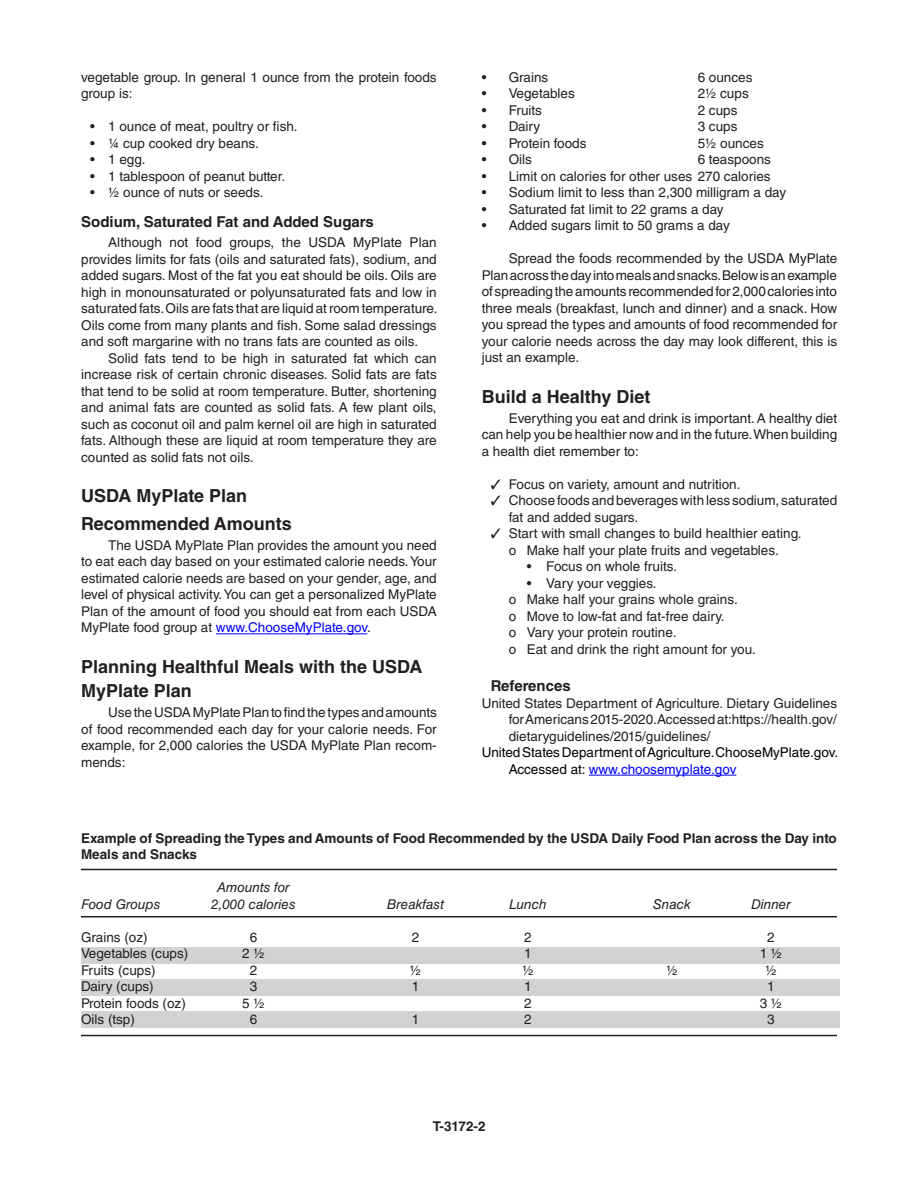
<style>
.page{position:relative;width:918px;height:1188px;background:#fff}
.page>*{position:absolute;margin:0;border:0;box-sizing:border-box;transform-origin:0 0}
.Subhead_1{font:700 18px/24px "Helvetica LT Std";color:#231f20}
.Subhead_2{font:700 15px "Helvetica LT Std";color:#231f20}
.Bulleted_Text{font:700 15px "Helvetica LT Std";color:#231f20}
.Body_Text{font:13.5px/16.5px "Helvetica LT Std";color:#231f20;text-align:justify}
.Bulleted_Text-2{font:13.5px/16.5px "Helvetica LT Std";color:#231f20}
.Numbered_Text{font:13.5px/16.5px "Helvetica LT Std";color:#231f20;text-align:justify}
.Body_Text-2{font:700 13.5px/16.5px "Helvetica LT Std";color:#231f20}
.Numbered_Text-2{font:13.5px/16.5px "Helvetica LT Std";color:#000}
.Body_Text-3{font:italic 13.5px "Helvetica LT Std";color:#231f20}
.s1{color:#00f}
</style>
<div class="page">
<hr style="left:216px;top:634px;width:151px;height:1px;background:#00f">
<hr style="left:589px;top:775px;width:147px;height:1px;background:#00f">
<div style="left:81px;top:1011px;width:758px;height:17px;background:#d1d2d4"></div>
<div style="left:81px;top:979px;width:758px;height:17px;background:#d1d2d4"></div>
<div style="left:81px;top:947px;width:758px;height:17px;background:#d1d2d4"></div>
<hr style="left:81px;top:869px;width:756px;height:1px;background:#231f20">
<hr style="left:81px;top:916px;width:756px;height:1px;background:#231f20">
<hr style="left:81px;top:1035px;width:756px;height:1px;background:#231f20">
<p class="Body_Text" style="left:81px;top:69px;width:357px">vegetable group. In general 1 ounce from the protein foods group is:</p>
<p class="Bulleted_Text-2" style="left:90px;top:118px;width:209px">• 1 ounce of meat, poultry or fish.</p>
<p class="Bulleted_Text-2" style="left:90px;top:135px;width:170px">• ¼ cup cooked dry beans.</p>
<p class="Bulleted_Text-2" style="left:90px;top:151px;width:57px">• 1 egg.</p>
<p class="Bulleted_Text-2" style="left:90px;top:168px;width:197px">• 1 tablespoon of peanut butter.</p>
<p class="Bulleted_Text-2" style="left:90px;top:184px;width:175px">• ½ ounce of nuts or seeds.</p>
<p class="Subhead_2" style="left:81px;top:213px;width:294px">Sodium, Saturated Fat and Added Sugars</p>
<p class="Body_Text" style="left:81px;top:234px;width:358px;text-indent:27px">Although not food groups, the USDA MyPlate Plan provides limits for fats (oils and saturated fats), sodium, and added sugars. Most of the fat you eat should be oils. Oils are high in monounsaturated or polyunsaturated fats and low in saturated fats. Oils are fats that are liquid at room temperature.<br>Oils come from many plants and fish. Some salad dressings and soft margarine with no trans fats are counted as oils.</p>
<p class="Body_Text" style="left:81px;top:350px;width:357px;text-indent:27px">Solid fats tend to be high in saturated fat which can increase risk of certain chronic diseases. Solid fats are fats that tend to be solid at room temperature. Butter, shortening and animal fats are counted as solid fats. A few plant oils, such as coconut oil and palm kernel oil are high in saturated fats. Although these are liquid at room temperature they are counted as solid fats not oils.</p>
<p class="Subhead_1" style="left:81px;top:484px;width:168px">USDA MyPlate Plan</p>
<p class="Subhead_1" style="left:81px;top:511px;width:212px">Recommended Amounts</p>
<p class="Body_Text" style="left:81px;top:537px;width:357px;text-indent:27px">The USDA MyPlate Plan provides the amount you need to eat each day based on your estimated calorie needs. Your estimated calorie needs are based on your gender, age, and level of physical activity. You can get a personalized MyPlate Plan of the amount of food you should eat from each USDA MyPlate food group at <span class="s1">www.ChooseMyPlate.gov</span>.</p>
<p class="Subhead_1" style="left:81px;top:654px;width:343px">Planning Healthful Meals with the USDA<br>MyPlate Plan</p>
<p class="Body_Text" style="left:81px;top:704px;width:357px;text-indent:27px">Use the USDA MyPlate Plan to find the types and amounts of food recommended each day for your calorie needs. For example, for 2,000 calories the USDA MyPlate Plan recom&shy;mends:</p>
<p class="Body_Text" style="left:482px;top:69px;width:68px">• Grains</p>
<p class="Body_Text" style="left:698px;top:69px;width:56px">6 ounces</p>
<p class="Body_Text" style="left:482px;top:85px;width:95px">• Vegetables</p>
<p class="Body_Text" style="left:698px;top:85px;width:53px">2½ cups</p>
<p class="Body_Text" style="left:482px;top:102px;width:62px">• Fruits</p>
<p class="Body_Text" style="left:698px;top:102px;width:41px">2 cups</p>
<p class="Body_Text" style="left:482px;top:118px;width:60px">• Dairy</p>
<p class="Body_Text" style="left:698px;top:118px;width:41px">3 cups</p>
<p class="Body_Text" style="left:482px;top:135px;width:106px">• Protein foods</p>
<p class="Body_Text" style="left:698px;top:135px;width:68px">5½ ounces</p>
<p class="Body_Text" style="left:482px;top:151px;width:52px">• Oils</p>
<p class="Body_Text" style="left:698px;top:151px;width:75px">6 teaspoons</p>
<p class="Body_Text" style="left:482px;top:168px;width:290px">• Limit on calories for other uses 270 calories</p>
<p class="Body_Text" style="left:482px;top:184px;width:306px">• Sodium limit to less than 2,300 milligram a day</p>
<p class="Body_Text" style="left:482px;top:201px;width:243px">• Saturated fat limit to 22 grams a day</p>
<p class="Body_Text" style="left:482px;top:217px;width:250px">• Added sugars limit to 50 grams a day</p>
<p class="Body_Text" style="left:482px;top:250px;width:357px;text-indent:27px">Spread the foods recommended by the USDA MyPlate Plan across the day into meals and snacks. Below is an example of spreading the amounts recommended for 2,000 calories into three meals (breakfast, lunch and dinner) and a snack. How you spread the types and amounts of food recommended for your calorie needs across the day may look different, this is just an example.</p>
<p class="Subhead_1" style="left:482px;top:384px;width:170px">Build a Healthy Diet</p>
<p class="Body_Text" style="left:482px;top:410px;width:357px;text-indent:27px">Everything you eat and drink is important. A healthy diet can help you be healthier now and in the future. When building a health diet remember to:</p>
<p class="Bulleted_Text-2" style="left:491px;top:476px;width:251px">✓ Focus on variety, amount and nutrition.</p>
<p class="Bulleted_Text-2" style="left:509px;top:492px;width:330px;text-indent:-18px">✓ Choose foods and beverages with less sodium, saturated fat and added sugars.</p>
<p class="Bulleted_Text-2" style="left:491px;top:525px;width:312px">✓ Start with small changes to build healthier eating.</p>
<p class="Bulleted_Text-2" style="left:509px;top:542px;width:272px">o Make half your plate fruits and vegetables.</p>
<p class="Bulleted_Text-2" style="left:527px;top:558px;width:152px">• Focus on whole fruits.</p>
<p class="Bulleted_Text-2" style="left:527px;top:575px;width:131px">• Vary your veggies.</p>
<p class="Bulleted_Text-2" style="left:509px;top:591px;width:231px">o Make half your grains whole grains.</p>
<p class="Bulleted_Text-2" style="left:509px;top:608px;width:217px">o Move to low-fat and fat-free dairy.</p>
<p class="Bulleted_Text-2" style="left:509px;top:624px;width:169px">o Vary your protein routine.</p>
<p class="Bulleted_Text-2" style="left:509px;top:641px;width:249px">o Eat and drink the right amount for you.</p>
<p class="Bulleted_Text" style="left:491px;top:677px;width:82px">References</p>
<p class="Numbered_Text" style="left:509px;top:695px;width:330px;text-indent:-27px">United States Department of Agriculture. Dietary Guidelines for Americans 2015-2020. Accessed at:https://health.gov/ dietaryguidelines/2015/guidelines/</p>
<p class="Numbered_Text-2" style="left:509px;top:744px;width:331px;text-indent:-27px">United States Department of Agriculture. ChooseMyPlate.gov.<br>Accessed at: <span class="s1">www.choosemyplate.gov</span></p>
<p class="Body_Text-2" style="left:81px;top:830px;width:757px">Example of Spreading the Types and Amounts of Food Recommended by the USDA Daily Food Plan across the Day into<br>Meals and Snacks</p>
<p class="Body_Text-3" style="left:217px;top:880px;width:74px">Amounts for</p>
<p class="Body_Text-3" style="left:81px;top:896px;width:81px">Food Groups</p>
<p class="Body_Text-3" style="left:211px;top:896px;width:86px">2,000 calories</p>
<p class="Body_Text-3" style="left:387px;top:896px;width:59px">Breakfast</p>
<p class="Body_Text-3" style="left:509px;top:896px;width:39px">Lunch</p>
<p class="Body_Text-3" style="left:653px;top:896px;width:40px">Snack</p>
<p class="Body_Text-3" style="left:751px;top:896px;width:41px">Dinner</p>
<p class="Body_Text" style="left:81px;top:929px;width:68px">Grains (oz)</p>
<p class="Body_Text" style="left:250px;top:929px;width:9px">6</p>
<p class="Body_Text" style="left:412px;top:929px;width:9px">2</p>
<p class="Body_Text" style="left:524px;top:929px;width:9px">2</p>
<p class="Body_Text" style="left:767px;top:929px;width:9px">2</p>
<p class="Body_Text" style="left:81px;top:945px;width:109px">Vegetables (cups)</p>
<p class="Body_Text" style="left:242px;top:945px;width:24px">2 ½</p>
<p class="Body_Text" style="left:524px;top:945px;width:9px">1</p>
<p class="Body_Text" style="left:760px;top:945px;width:24px">1 ½</p>
<p class="Body_Text" style="left:81px;top:962px;width:76px">Fruits (cups)</p>
<p class="Body_Text" style="left:250px;top:962px;width:9px">2</p>
<p class="Body_Text" style="left:410px;top:962px;width:13px">½</p>
<p class="Body_Text" style="left:522px;top:962px;width:13px">½</p>
<p class="Body_Text" style="left:666px;top:962px;width:13px">½</p>
<p class="Body_Text" style="left:765px;top:962px;width:13px">½</p>
<p class="Body_Text" style="left:81px;top:978px;width:74px">Dairy (cups)</p>
<p class="Body_Text" style="left:250px;top:978px;width:9px">3</p>
<p class="Body_Text" style="left:412px;top:978px;width:9px">1</p>
<p class="Body_Text" style="left:524px;top:978px;width:9px">1</p>
<p class="Body_Text" style="left:767px;top:978px;width:9px">1</p>
<p class="Body_Text" style="left:81px;top:995px;width:106px">Protein foods (oz)</p>
<p class="Body_Text" style="left:242px;top:995px;width:24px">5 ½</p>
<p class="Body_Text" style="left:524px;top:995px;width:9px">2</p>
<p class="Body_Text" style="left:760px;top:995px;width:24px">3 ½</p>
<p class="Body_Text" style="left:81px;top:1011px;width:56px">Oils (tsp)</p>
<p class="Body_Text" style="left:250px;top:1011px;width:9px">6</p>
<p class="Body_Text" style="left:412px;top:1011px;width:9px">1</p>
<p class="Body_Text" style="left:524px;top:1011px;width:9px">2</p>
<p class="Body_Text" style="left:767px;top:1011px;width:9px">3</p>
<p class="Body_Text-2" style="left:433px;top:1118px;width:54px">T-3172-2</p>
</div>
